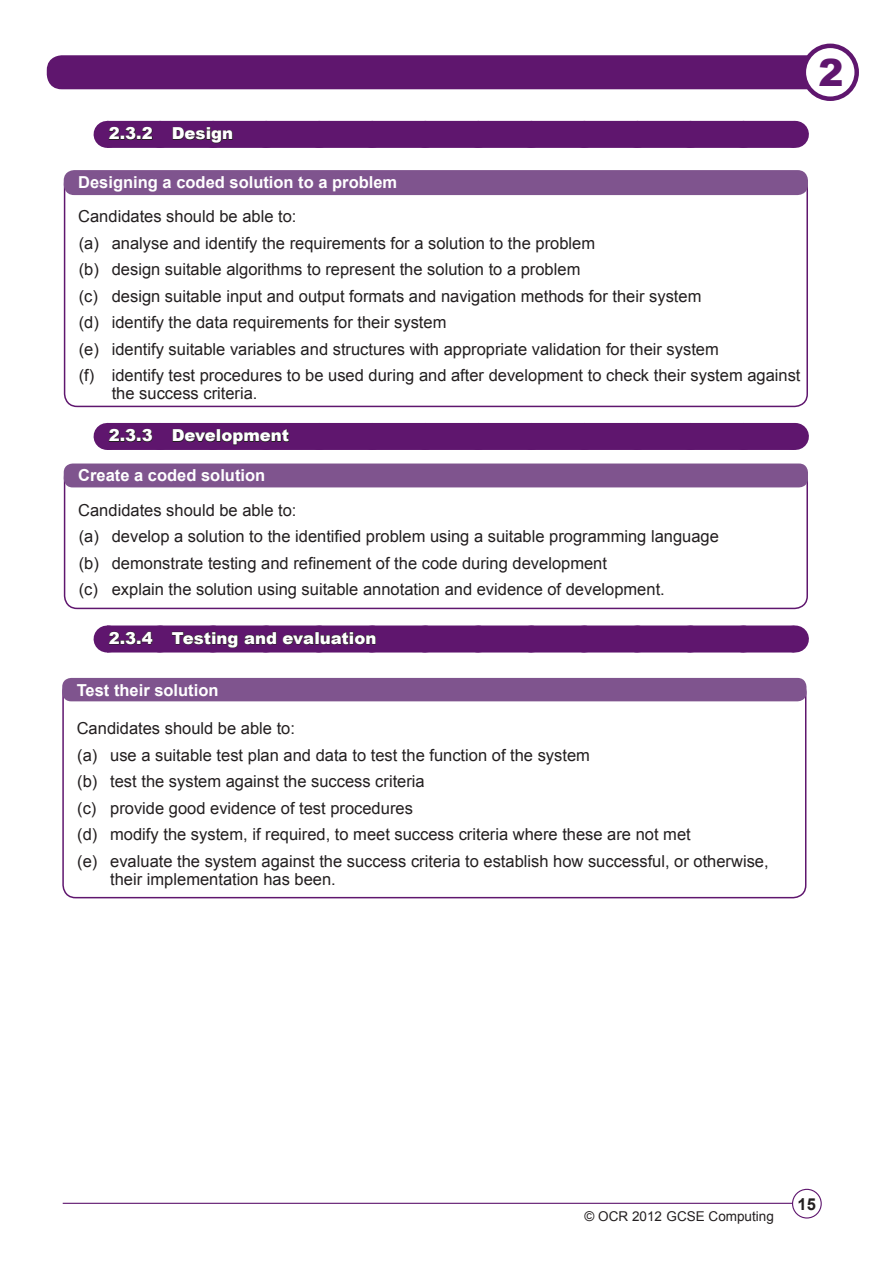
<style>
.page{position:relative;width:893px;height:1263px;background:#fff}
.page>*{position:absolute;margin:0;border:0;box-sizing:border-box;transform-origin:0 0}
.Body_Text{font:900 37.5px "Arial";color:#5f166e}
.Table_text__a{font:16.5px/18px "Arial";color:#231f20}
.Table_text_1{font:16.5px "Arial";color:#231f20}
.table_title{font:700 16.5px "Arial";color:#fff}
.Heading_3{font:900 16.5px "Arial";color:#fff}
.t1{font:700 16.5px "Arial";color:#231f20}
.t2{font:13.5px "Arial";color:#231f20}
</style>
<div class="page">
<div style="left:47px;top:55px;width:782px;height:34px;background:#5f166e;border-radius:15px"></div>
<div style="left:804px;top:46px;width:53px;height:53px;background:#fff;border-radius:50%"></div>
<div style="left:801px;top:44px;width:58px;height:57px;border:4px solid #5f166e;border-radius:50%"></div>
<hr style="left:63px;top:1203px;width:730px;height:1px;background:#5f166e">
<div style="left:792px;top:1189px;width:30px;height:29px;border:1px solid #5f166e;border-radius:50%"></div>
<div style="left:107px;top:121px;width:687px;height:27px;background:#5f166e"></div>
<svg style="left:794px;top:121px;width:1px;height:27px"></svg>
<div style="left:107px;top:423px;width:687px;height:27px;background:#5f166e"></div>
<svg style="left:794px;top:423px;width:1px;height:27px"></svg>
<div style="left:107px;top:625px;width:687px;height:27px;background:#5f166e"></div>
<svg style="left:794px;top:625px;width:1px;height:27px"></svg>
<svg style="left:108px;top:127px;width:45px;height:21px"></svg>
<svg style="left:163px;top:127px;width:605px;height:21px"></svg>
<svg style="left:108px;top:429px;width:45px;height:14px"></svg>
<svg style="left:172px;top:429px;width:118px;height:17px"></svg>
<svg style="left:107px;top:625px;width:46px;height:20px"></svg>
<svg style="left:160px;top:625px;width:608px;height:23px"></svg>
<div style="left:64px;top:170px;width:744px;height:25px;background:#7f548e;border-radius:10px"></div>
<div style="left:64px;top:464px;width:744px;height:145px;border:2px solid #5f166e;border-radius:13px"></div>
<div style="left:64px;top:463px;width:744px;height:24px;background:#7f548e;border-radius:9px"></div>
<div style="left:62px;top:679px;width:744px;height:219px;border:2px solid #5f166e;border-radius:13px"></div>
<div style="left:62px;top:678px;width:744px;height:23px;background:#7f548e;border-radius:9px"></div>
<p class="Heading_3" style="left:109px;top:122px;width:126px">2.3.2 Design</p>
<p class="table_title" style="left:78px;top:171px;width:321px">Designing a coded solution to a problem</p>
<p class="Table_text_1" style="left:78px;top:206px;width:220px">Candidates should be able to:</p>
<p class="Table_text__a" style="left:79px;top:234px;width:518px">(a) analyse and identify the requirements for a solution to the problem</p>
<p class="Table_text__a" style="left:79px;top:261px;width:503px">(b) design suitable algorithms to represent the solution to a problem</p>
<p class="Table_text__a" style="left:79px;top:287px;width:624px">(c) design suitable input and output formats and navigation methods for their system</p>
<p class="Table_text__a" style="left:79px;top:314px;width:369px">(d) identify the data requirements for their system</p>
<p class="Table_text__a" style="left:79px;top:340px;width:642px">(e) identify suitable variables and structures with appropriate validation for their system</p>
<p class="Table_text__a" style="left:112px;top:367px;width:690px;text-indent:-33px">(f) identify test procedures to be used during and after development to check their system against the success criteria.</p>
<p class="Heading_3" style="left:109px;top:424px;width:182px">2.3.3 Development</p>
<p class="table_title" style="left:78px;top:465px;width:189px">Create a coded solution</p>
<p class="Table_text_1" style="left:78px;top:499px;width:220px">Candidates should be able to:</p>
<p class="Table_text__a" style="left:79px;top:528px;width:642px">(a) develop a solution to the identified problem using a suitable programming language</p>
<p class="Table_text__a" style="left:79px;top:554px;width:530px">(b) demonstrate testing and refinement of the code during development</p>
<p class="Table_text__a" style="left:79px;top:581px;width:588px">(c) explain the solution using suitable annotation and evidence of development.</p>
<p class="Heading_3" style="left:109px;top:626px;width:269px">2.3.4 Testing and evaluation</p>
<p class="table_title" style="left:77px;top:679px;width:143px">Test their solution</p>
<p class="Table_text_1" style="left:77px;top:718px;width:220px">Candidates should be able to:</p>
<p class="Table_text__a" style="left:77px;top:746px;width:514px">(a) use a suitable test plan and data to test the function of the system</p>
<p class="Table_text__a" style="left:77px;top:773px;width:349px">(b) test the system against the success criteria</p>
<p class="Table_text__a" style="left:77px;top:799px;width:337px">(c) provide good evidence of test procedures</p>
<p class="Table_text__a" style="left:77px;top:826px;width:615px">(d) modify the system, if required, to meet success criteria where these are not met</p>
<p class="Table_text__a" style="left:110px;top:852px;width:660px;text-indent:-33px">(e) evaluate the system against the success criteria to establish how successful, or otherwise, their implementation has been.</p>
<p class="Body_Text" style="left:818px;top:45px;width:27px">2</p>
<p class="t2" style="left:584px;top:1207px;width:191px">© OCR 2012 GCSE Computing</p>
<p class="t1" style="left:798px;top:1193px;width:20px">15</p>
</div>
